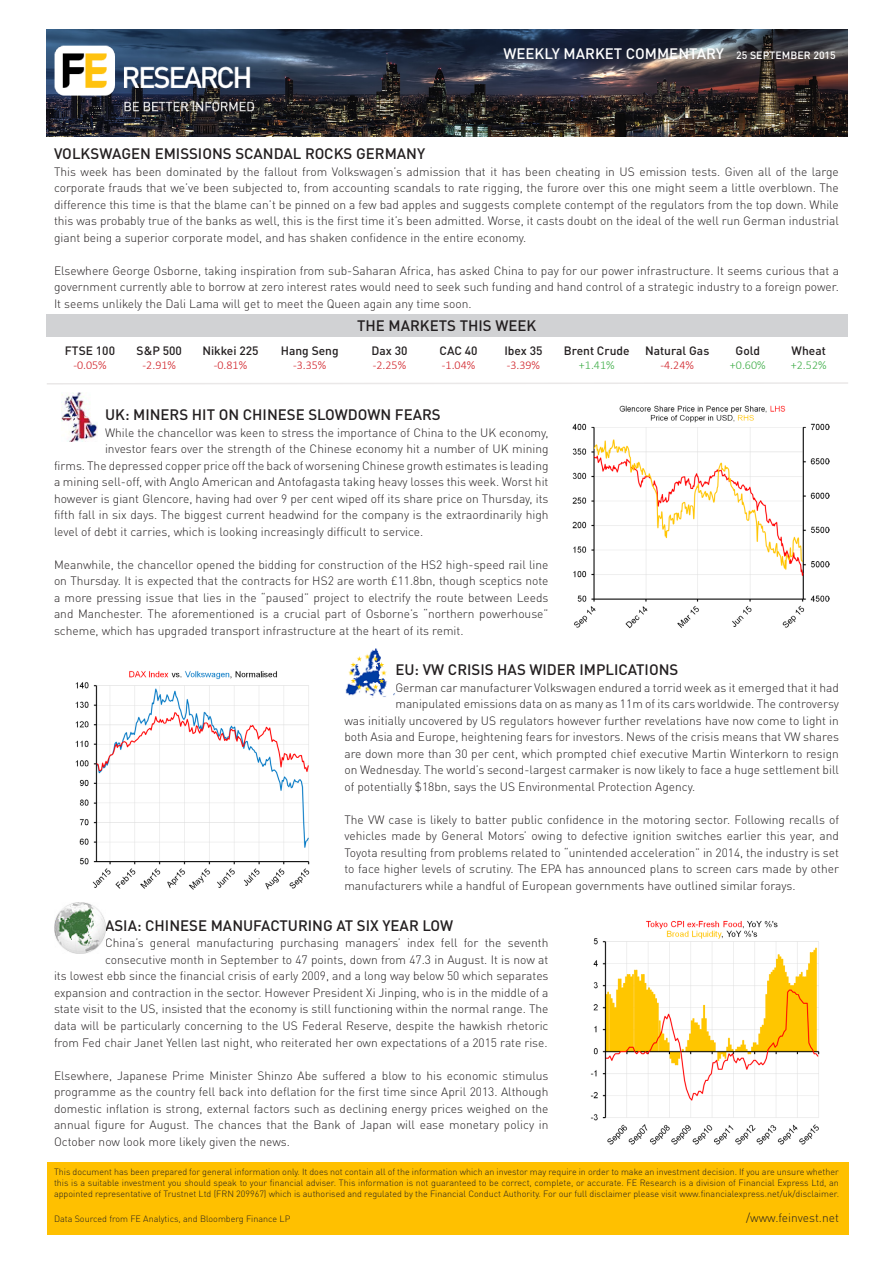
<style>
.page{position:relative;width:893px;height:1263px;background:#fff}
.page>*{position:absolute;margin:0;border:0;box-sizing:border-box;transform-origin:0 0}
.t1{font:500 15px "DIN Pro";color:#231f20}
.t2{font:500 15px "DIN Pro";color:#fff}
.t3{font:300 12px/16.5px "DIN Pro";color:#231f20;text-align:justify}
.t4{font:500 12px "DIN Pro";color:#231f20}
.t5{font:300 12px "Calibri";color:#d1232a}
.t6{font:300 12px "Calibri";color:#40ae49}
.t7{font:300 9px/10.8px "DIN Pro";color:#231f20;text-align:justify}
.s1{font-size:10.5px}
</style>
<div class="page">
<div style="left:47px;top:1162px;width:801px;height:72px;background:#ffc000"></div>
<img style="left:270px;top:30px;width:578px;height:106px">
<svg style="left:47px;top:382px;width:801px;height:3px"></svg>
<img style="left:61px;top:392px;width:37px;height:50px">
<img style="left:345px;top:648px;width:50px;height:49px">
<img style="left:54px;top:902px;width:51px;height:52px">
<img style="left:573px;top:405px;width:257px;height:224px">
<img style="left:75px;top:670px;width:235px;height:220px">
<img style="left:590px;top:920px;width:230px;height:225px">
<img style="left:47px;top:30px;width:223px;height:107px">
<div style="left:47px;top:315px;width:801px;height:22px;background:#d1d2d4"></div>
<p class="t2" style="left:503px;top:42px;width:334px">WEEKLY MARKET COMMENTARY <span class="s1">25 SEPTEMBER 2015</span></p>
<p class="t1" style="left:54px;top:142px;width:373px">VOLKSWAGEN EMISSIONS SCANDAL ROCKS GERMANY</p>
<p class="t3" style="left:54px;top:162px;width:786px">This week has been dominated by the fallout from Volkswagen’s admission that it has been cheating in US emission tests. Given all of the large corporate frauds that we’ve been subjected to, from accounting scandals to rate rigging, the furore over this one might seem a little overblown. The difference this time is that the blame can’t be pinned on a few bad apples and suggests complete contempt of the regulators from the top down. While this was probably true of the banks as well, this is the first time it’s been admitted. Worse, it casts doubt on the ideal of the well run German industrial giant being a superior corporate model, and has shaken confidence in the entire economy.</p>
<p class="t3" style="left:54px;top:261px;width:786px">Elsewhere George Osborne, taking inspiration from sub-Saharan Africa, has asked China to pay for our power infrastructure. It seems curious that a government currently able to borrow at zero interest rates would need to seek such funding and hand control of a strategic industry to a foreign power.<br>It seems unlikely the Dali Lama will get to meet the Queen again any time soon.</p>
<p class="t1" style="left:357px;top:313px;width:181px">THE MARKETS THIS WEEK</p>
<p class="t4" style="left:65px;top:341px;width:52px">FTSE 100</p>
<p class="t5" style="left:73px;top:358px;width:35px">-0.05%</p>
<p class="t4" style="left:137px;top:341px;width:47px">S&amp;P 500</p>
<p class="t5" style="left:143px;top:358px;width:35px">-2.91%</p>
<p class="t4" style="left:202px;top:341px;width:58px">Nikkei 225</p>
<p class="t5" style="left:214px;top:358px;width:35px">-0.81%</p>
<p class="t4" style="left:281px;top:341px;width:59px">Hang Seng</p>
<p class="t5" style="left:293px;top:358px;width:35px">-3.35%</p>
<p class="t4" style="left:371px;top:341px;width:38px">Dax 30</p>
<p class="t5" style="left:373px;top:358px;width:35px">-2.25%</p>
<p class="t4" style="left:440px;top:341px;width:40px">CAC 40</p>
<p class="t5" style="left:442px;top:358px;width:35px">-1.04%</p>
<p class="t4" style="left:504px;top:341px;width:40px">Ibex 35</p>
<p class="t5" style="left:507px;top:358px;width:35px">-3.39%</p>
<p class="t4" style="left:564px;top:341px;width:67px">Brent Crude</p>
<p class="t6" style="left:579px;top:358px;width:37px">+1.41%</p>
<p class="t4" style="left:645px;top:341px;width:66px">Natural Gas</p>
<p class="t5" style="left:660px;top:358px;width:35px">-4.24%</p>
<p class="t4" style="left:735px;top:341px;width:26px">Gold</p>
<p class="t6" style="left:730px;top:358px;width:37px">+0.60%</p>
<p class="t4" style="left:792px;top:341px;width:36px">Wheat</p>
<p class="t6" style="left:791px;top:358px;width:37px">+2.52%</p>
<p class="t1" style="left:105px;top:402px;width:337px">UK: MINERS HIT ON CHINESE SLOWDOWN FEARS</p>
<p class="t3" style="left:105px;top:423px;width:445px">While the chancellor was keen to stress the importance of China to the UK economy,</p>
<p class="t3" style="left:105px;top:439px;width:445px">investor fears over the strength of the Chinese economy hit a number of UK mining</p>
<p class="t3" style="left:54px;top:456px;width:496px">firms. The depressed copper price off the back of worsening Chinese growth estimates is leading</p>
<p class="t3" style="left:54px;top:472px;width:496px">a mining sell-off, with Anglo American and Antofagasta taking heavy losses this week. Worst hit</p>
<p class="t3" style="left:54px;top:489px;width:496px">however is giant Glencore, having had over 9 per cent wiped off its share price on Thursday, its</p>
<p class="t3" style="left:54px;top:505px;width:496px">fifth fall in six days. The biggest current headwind for the company is the extraordinarily high</p>
<p class="t3" style="left:54px;top:522px;width:371px">level of debt it carries, which is looking increasingly difficult to service.</p>
<p class="t3" style="left:54px;top:555px;width:496px">Meanwhile, the chancellor opened the bidding for construction of the HS2 high-speed rail line on Thursday. It is expected that the contracts for HS2 are worth £11.8bn, though sceptics note a more pressing issue that lies in the “paused” project to electrify the route between Leeds and Manchester. The aforementioned is a crucial part of Osborne’s “northern powerhouse” scheme, which has upgraded transport infrastructure at the heart of its remit.</p>
<p class="t1" style="left:395px;top:658px;width:284px">EU: VW CRISIS HAS WIDER IMPLICATIONS</p>
<p class="t3" style="left:395px;top:678px;width:445px">German car manufacturer Volkswagen endured a torrid week as it emerged that it had</p>
<p class="t3" style="left:395px;top:695px;width:445px">manipulated emissions data on as many as 11m of its cars worldwide. The controversy</p>
<p class="t3" style="left:344px;top:711px;width:496px">was initially uncovered by US regulators however further revelations have now come to light in</p>
<p class="t3" style="left:344px;top:728px;width:496px">both Asia and Europe, heightening fears for investors. News of the crisis means that VW shares</p>
<p class="t3" style="left:344px;top:744px;width:496px">are down more than 30 per cent, which prompted chief executive Martin Winterkorn to resign</p>
<p class="t3" style="left:344px;top:761px;width:496px">on Wednesday. The world’s second-largest carmaker is now likely to face a huge settlement bill</p>
<p class="t3" style="left:344px;top:777px;width:352px">of potentially $18bn, says the US Environmental Protection Agency.</p>
<p class="t3" style="left:344px;top:810px;width:496px">The VW case is likely to batter public confidence in the motoring sector. Following recalls of vehicles made by General Motors’ owing to defective ignition switches earlier this year, and Toyota resulting from problems related to “unintended acceleration” in 2014, the industry is set to face higher levels of scrutiny. The EPA has announced plans to screen cars made by other manufacturers while a handful of European governments have outlined similar forays.</p>
<p class="t1" style="left:105px;top:913px;width:350px">ASIA: CHINESE MANUFACTURING AT SIX YEAR LOW</p>
<p class="t3" style="left:54px;top:934px;width:496px;text-align:right">China’s general manufacturing purchasing managers’ index fell for the seventh consecutive month in September to 47 points, down from 47.3 in August. It is now at<br>its lowest ebb since the financial crisis of early 2009, and a long way below 50 which separates expansion and contraction in the sector. However President Xi Jinping, who is in the middle of a state visit to the US, insisted that the economy is still functioning within the normal range. The data will be particularly concerning to the US Federal Reserve, despite the hawkish rhetoric from Fed chair Janet Yellen last night, who reiterated her own expectations of a 2015 rate rise.</p>
<p class="t3" style="left:54px;top:1066px;width:496px">Elsewhere, Japanese Prime Minister Shinzo Abe suffered a blow to his economic stimulus programme as the country fell back into deflation for the first time since April 2013. Although domestic inflation is strong, external factors such as declining energy prices weighed on the annual figure for August. The chances that the Bank of Japan will ease monetary policy in October now look more likely given the news.</p>
<p class="t7" style="left:54px;top:1166px;width:786px">This document has been prepared for general information only. It does not contain all of the information which an investor may require in order to make an investment decision. If you are unsure whether this is a suitable investment you should speak to your financial adviser. This information is not guaranteed to be correct, complete, or accurate. FE Research is a division of Financial Express Ltd, an appointed representative of Trustnet Ltd (FRN 209967) which is authorised and regulated by the Financial Conduct Authority. For our full disclaimer please visit www.financialexpress.net/uk/disclaimer.</p>
<p class="t7" style="left:54px;top:1213px;width:238px">Data Sourced from FE Analytics, and Bloomberg Finance LP</p>
<p class="t3" style="left:746px;top:1208px;width:94px">/www.feinvest.net</p>
</div>
